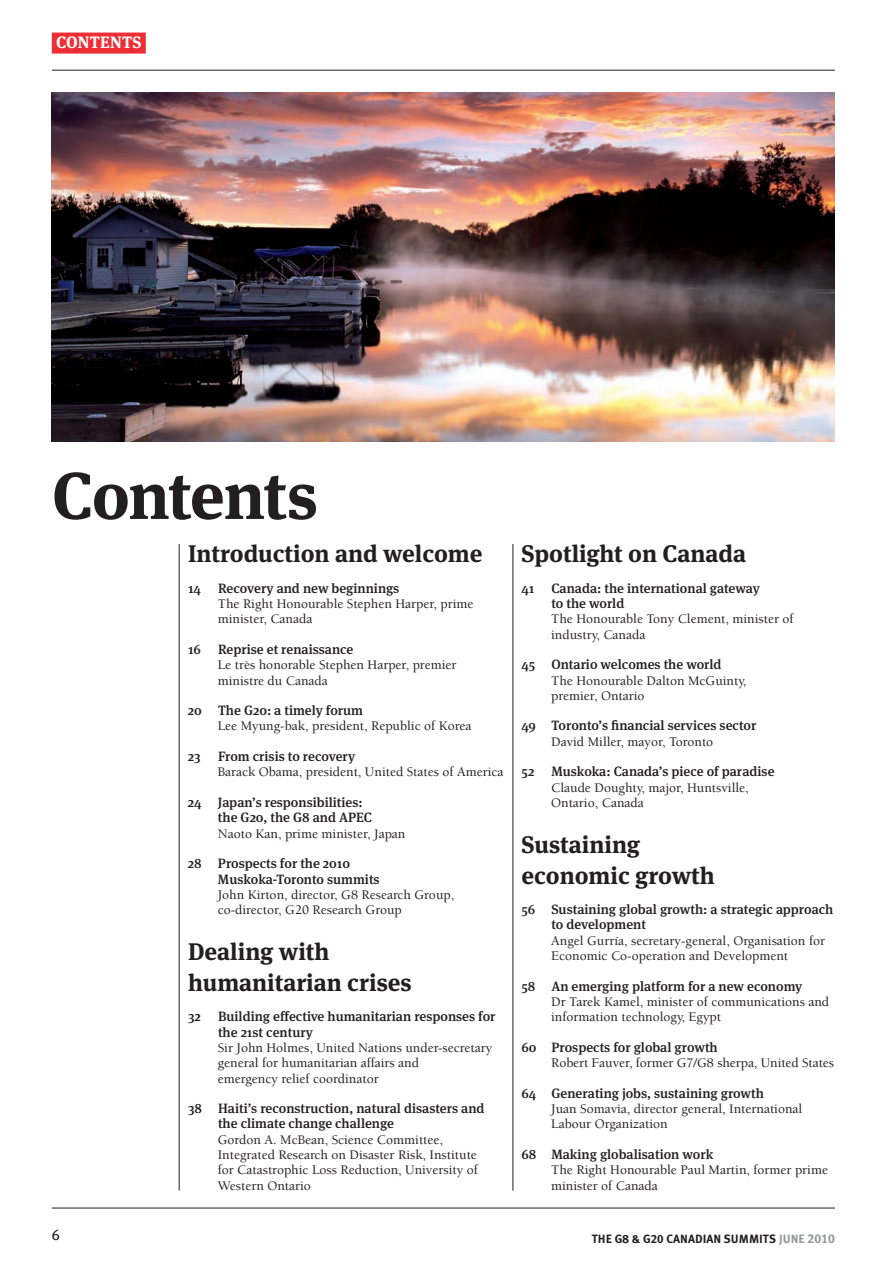
<style>
.page{position:relative;width:895px;height:1265px;background:#fff}
.page>*{position:absolute;margin:0;border:0;box-sizing:border-box;transform-origin:0 0}
.t1{font:700 66px "Meta Serif Lf";letter-spacing:-.025em;color:#231f20}
.t2{font:700 24px/30.6px "Meta Serif";color:#231f20}
.t3{font:700 16.5px "Meta Serif";letter-spacing:.02em;color:#fff}
.t4{font:15px "Meta Plus Book Caps";color:#231f20}
.t5{font:500 13.5px/15.3px "Berkeley";color:#231f20}
.t6{font:500 13.5px/15.3px "Meta Serif";color:#231f20}
.t7{font:12px "Meta Plus Bold Caps";color:#231f20}
.s1{color:#939598}
.s2{font-size:12.75px;color:#939598}
</style>
<div class="page">
<hr style="left:512px;top:544px;width:1px;height:646px;background:#231f20">
<hr style="left:179px;top:544px;width:1px;height:646px;background:#231f20">
<div style="left:52px;top:33px;width:94px;height:21px;background:#ee2d35"></div>
<img style="left:52px;top:93px;width:782px;height:349px">
<hr style="left:52px;top:70px;width:782px;height:1px;background:#231f20">
<hr style="left:52px;top:1207px;width:782px;height:1px;background:#231f20">
<p class="t3" style="left:56px;top:28px;width:87px">CONTENTS</p>
<h1 class="t1" style="left:52px;top:440px;width:267px">Contents</h1>
<h2 class="t2" style="left:188px;top:536px;width:296px">Introduction and welcome</h2>
<p class="t6" style="left:188px;top:579px;width:15px">14</p>
<p class="t6" style="left:218px;top:579px;width:183px">Recovery and new beginnings</p>
<p class="t5" style="left:218px;top:596px;width:257px">The Right Honourable Stephen Harper, prime minister, Canada</p>
<p class="t6" style="left:188px;top:640px;width:14px">16</p>
<p class="t6" style="left:218px;top:640px;width:137px">Reprise et renaissance</p>
<p class="t5" style="left:218px;top:657px;width:240px">Le très honorable Stephen Harper, premier ministre du Canada</p>
<p class="t6" style="left:188px;top:701px;width:176px">20 The G20: a timely forum</p>
<p class="t5" style="left:218px;top:718px;width:255px">Lee Myung-bak, president, Republic of Korea</p>
<p class="t6" style="left:188px;top:747px;width:14px">23</p>
<p class="t6" style="left:218px;top:747px;width:139px">From crisis to recovery</p>
<p class="t5" style="left:218px;top:764px;width:287px">Barack Obama, president, United States of America</p>
<p class="t6" style="left:218px;top:793px;width:155px;text-indent:-30px">24 Japan’s responsibilities: the G20, the G8 and APEC</p>
<p class="t5" style="left:218px;top:826px;width:189px">Naoto Kan, prime minister, Japan</p>
<p class="t6" style="left:218px;top:854px;width:163px;text-indent:-30px">28 Prospects for the 2010<br>Muskoka-Toronto summits</p>
<p class="t5" style="left:218px;top:887px;width:238px">John Kirton, director, G8 Research Group, co-director, G20 Research Group</p>
<h2 class="t2" style="left:188px;top:934px;width:225px">Dealing with humanitarian crises</h2>
<p class="t6" style="left:188px;top:1007px;width:14px">32</p>
<p class="t6" style="left:218px;top:1007px;width:279px">Building effective humanitarian responses for the 21st century</p>
<p class="t5" style="left:218px;top:1040px;width:276px">Sir John Holmes, United Nations under-secretary general for humanitarian affairs and<br>emergency relief coordinator</p>
<p class="t6" style="left:218px;top:1099px;width:268px;text-indent:-30px">38 Haiti’s reconstruction, natural disasters and the climate change challenge</p>
<p class="t5" style="left:218px;top:1132px;width:261px">Gordon A. McBean, Science Committee, Integrated Research on Disaster Risk, Institute for Catastrophic Loss Reduction, University of Western Ontario</p>
<h2 class="t2" style="left:521px;top:536px;width:226px">Spotlight on Canada</h2>
<p class="t6" style="left:521px;top:579px;width:14px">41</p>
<p class="t6" style="left:551px;top:579px;width:210px">Canada: the international gateway to the world</p>
<p class="t5" style="left:551px;top:611px;width:244px">The Honourable Tony Clement, minister of industry, Canada</p>
<p class="t6" style="left:521px;top:655px;width:202px">45 Ontario welcomes the world</p>
<p class="t5" style="left:551px;top:673px;width:197px">The Honourable Dalton McGuinty, premier, Ontario</p>
<p class="t6" style="left:521px;top:716px;width:236px">49 Toronto’s financial services sector</p>
<p class="t5" style="left:551px;top:734px;width:163px">David Miller, mayor, Toronto</p>
<p class="t6" style="left:521px;top:762px;width:14px">52</p>
<p class="t6" style="left:551px;top:762px;width:224px">Muskoka: Canada’s piece of paradise</p>
<p class="t5" style="left:551px;top:780px;width:199px">Claude Doughty, major, Huntsville,<br>Ontario, Canada</p>
<h2 class="t2" style="left:521px;top:826px;width:195px">Sustaining economic growth</h2>
<p class="t6" style="left:551px;top:900px;width:283px;text-indent:-30px">56 Sustaining global growth: a strategic approach to development</p>
<p class="t5" style="left:551px;top:933px;width:275px">Angel Gurría, secretary-general, Organisation for<br>Economic Co-operation and Development</p>
<p class="t6" style="left:521px;top:976px;width:282px">58 An emerging platform for a new economy</p>
<p class="t5" style="left:551px;top:994px;width:279px">Dr Tarek Kamel, minister of communications and information technology, Egypt</p>
<p class="t6" style="left:521px;top:1038px;width:198px">60 Prospects for global growth</p>
<p class="t5" style="left:551px;top:1055px;width:284px">Robert Fauver, former G7/G8 sherpa, United States</p>
<p class="t6" style="left:521px;top:1084px;width:244px">64 Generating jobs, sustaining growth</p>
<p class="t5" style="left:551px;top:1101px;width:252px">Juan Somavia, director general, International<br>Labour Organization</p>
<p class="t6" style="left:521px;top:1145px;width:193px">68 Making globalisation work</p>
<p class="t5" style="left:551px;top:1162px;width:278px">The Right Honourable Paul Martin, former prime minister of Canada</p>
<p class="t4" style="left:52px;top:1226px;width:10px">6</p>
<p class="t7" style="left:591px;top:1232px;width:244px">THE G8 &amp; G20 CANADIAN SUMMITS <span class="s1">JUNE</span> <span class="s2">2010</span></p>
</div>
